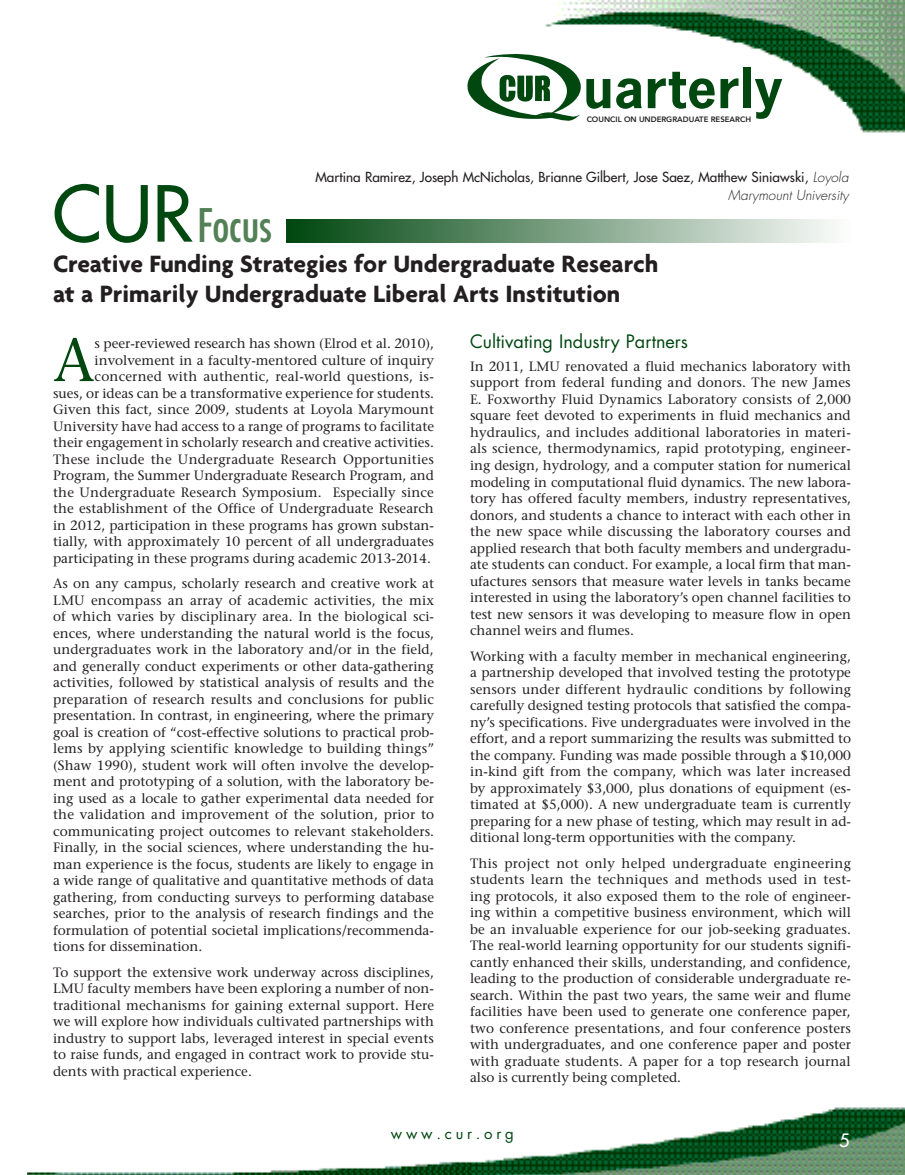
<style>
.page{position:relative;width:905px;height:1175px;background:#fff}
.page>*{position:absolute;margin:0;border:0;box-sizing:border-box;transform-origin:0 0}
.t1{font:500 75px "Futura Std";color:#004710}
.BODYtext{font:60.6px "Stone Serif";color:#004710}
.t2{font:700 52.05px "News Gothic Std";letter-spacing:.02em;color:#004710}
.t3{font:condensed 45px "Futura Std";color:#538057}
.articletitle{font:700 25.5px "Agenda";color:#231f20}
.body_text_subhead{font:18px "Futura Std";color:#004710}
.t4{font:500 18px "Futura Std";color:#fff}
.t5{font:15px "Futura Std";letter-spacing:.25em;color:#004710}
.BODYtext-2{font:13.5px/16.5px "Stone Serif";color:#231f20;text-align:justify}
.t6{font:500 13.5px/18px "Futura Std";color:#231f20;text-align:right}
.t7{font:800 7.8px "Avenir";color:#231f20}
.s1{font-weight:300;font-style:italic}
</style>
<div class="page">
<img style="left:27px;top:0;width:877px;height:1174px">
<svg style="left:467px;top:53px;width:115px;height:69px"></svg>
<div style="left:286px;top:219px;width:564px;height:24px;background:linear-gradient(to right,#00460f,#fcfcfc)"></div>
<h3 class="t2" style="left:583px;top:54px;width:200px">uarterly</h3>
<p class="t7" style="left:586px;top:113px;width:166px">COUNCIL ON UNDERGRADUATE RESEARCH</p>
<p class="t6" style="left:315px;top:168px;width:534px">Martina Ramirez, Joseph McNicholas, Brianne Gilbert, Jose Saez, Matthew Siniawski, <span class="s1">Loyola<br>Marymount University</span></p>
<p class="t1" style="left:52px;top:167px;width:142px">CUR</p>
<p class="t3" style="left:197px;top:198px;width:76px">Focus</p>
<p class="articletitle" style="left:53px;top:248px;width:606px">Creative Funding Strategies for Undergraduate Research</p>
<p class="articletitle" style="left:53px;top:278px;width:568px">at a Primarily Undergraduate Liberal Arts Institution</p>
<p class="body_text_subhead" style="left:470px;top:330px;width:219px">Cultivating Industry Partners</p>
<p class="BODYtext-2" style="left:470px;top:358px;width:382px">In 2011, LMU renovated a fluid mechanics laboratory with support from federal funding and donors. The new James E. Foxworthy Fluid Dynamics Laboratory consists of 2,000 square feet devoted to experiments in fluid mechanics and hydraulics, and includes additional laboratories in materi&shy;als science, thermodynamics, rapid prototyping, engineer&shy;ing design, hydrology, and a computer station for numerical modeling in computational fluid dynamics. The new labora&shy;tory has offered faculty members, industry representatives, donors, and students a chance to interact with each other in the new space while discussing the laboratory courses and applied research that both faculty members and undergradu&shy;ate students can conduct. For example, a local firm that man&shy;ufactures sensors that measure water levels in tanks became interested in using the laboratory’s open channel facilities to test new sensors it was developing to measure flow in open channel weirs and flumes.</p>
<p class="BODYtext-2" style="left:470px;top:647px;width:382px">Working with a faculty member in mechanical engineering, a partnership developed that involved testing the prototype sensors under different hydraulic conditions by following carefully designed testing protocols that satisfied the compa&shy;ny’s specifications. Five undergraduates were involved in the effort, and a report summarizing the results was submitted to the company. Funding was made possible through a $10,000 in-kind gift from the company, which was later increased by approximately $3,000, plus donations of equipment (es&shy;timated at $5,000). A new undergraduate team is currently preparing for a new phase of testing, which may result in ad&shy;ditional long-term opportunities with the company.</p>
<p class="BODYtext-2" style="left:470px;top:854px;width:382px">This project not only helped undergraduate engineering students learn the techniques and methods used in test&shy;ing protocols, it also exposed them to the role of engineer&shy;ing within a competitive business environment, which will be an invaluable experience for our job-seeking graduates.<br>The real-world learning opportunity for our students signifi&shy;cantly enhanced their skills, understanding, and confidence, leading to the production of considerable undergraduate re&shy;search. Within the past two years, the same weir and flume facilities have been used to generate one conference paper, two conference presentations, and four conference posters with undergraduates, and one conference paper and poster with graduate students. A paper for a top research journal also is currently being completed.</p>
<p class="BODYtext" style="left:53px;top:324px;width:43px">A</p>
<p class="BODYtext-2" style="left:53px;top:335px;width:382px;text-align:right">s peer-reviewed research has shown (Elrod et al. 2010), involvement in a faculty-mentored culture of inquiry concerned with authentic, real-world questions, is-<br>sues, or ideas can be a transformative experience for students.<br>Given this fact, since 2009, students at Loyola Marymount University have had access to a range of programs to facilitate their engagement in scholarly research and creative activities.<br>These include the Undergraduate Research Opportunities Program, the Summer Undergraduate Research Program, and the Undergraduate Research Symposium. Especially since the establishment of the Office of Undergraduate Research in 2012, participation in these programs has grown substan&shy;tially, with approximately 10 percent of all undergraduates participating in these programs during academic 2013-2014.</p>
<p class="BODYtext-2" style="left:53px;top:575px;width:382px">As on any campus, scholarly research and creative work at LMU encompass an array of academic activities, the mix of which varies by disciplinary area. In the biological sci&shy;ences, where understanding the natural world is the focus, undergraduates work in the laboratory and/or in the field, and generally conduct experiments or other data-gathering activities, followed by statistical analysis of results and the preparation of research results and conclusions for public presentation. In contrast, in engineering, where the primary goal is creation of “cost-effective solutions to practical prob&shy;lems by applying scientific knowledge to building things” (Shaw 1990), student work will often involve the develop&shy;ment and prototyping of a solution, with the laboratory be&shy;ing used as a locale to gather experimental data needed for the validation and improvement of the solution, prior to communicating project outcomes to relevant stakeholders.<br>Finally, in the social sciences, where understanding the hu&shy;man experience is the focus, students are likely to engage in a wide range of qualitative and quantitative methods of data gathering, from conducting surveys to performing database searches, prior to the analysis of research findings and the formulation of potential societal implications/recommenda&shy;tions for dissemination.</p>
<p class="BODYtext-2" style="left:53px;top:964px;width:382px">To support the extensive work underway across disciplines, LMU faculty members have been exploring a number of non&shy;traditional mechanisms for gaining external support. Here we will explore how individuals cultivated partnerships with industry to support labs, leveraged interest in special events to raise funds, and engaged in contract work to provide stu&shy;dents with practical experience.</p>
<p class="t5" style="left:391px;top:1123px;width:124px">www.cur.org</p>
<h3 class="t4" style="left:839px;top:1129px;width:12px">5</h3>
</div>
